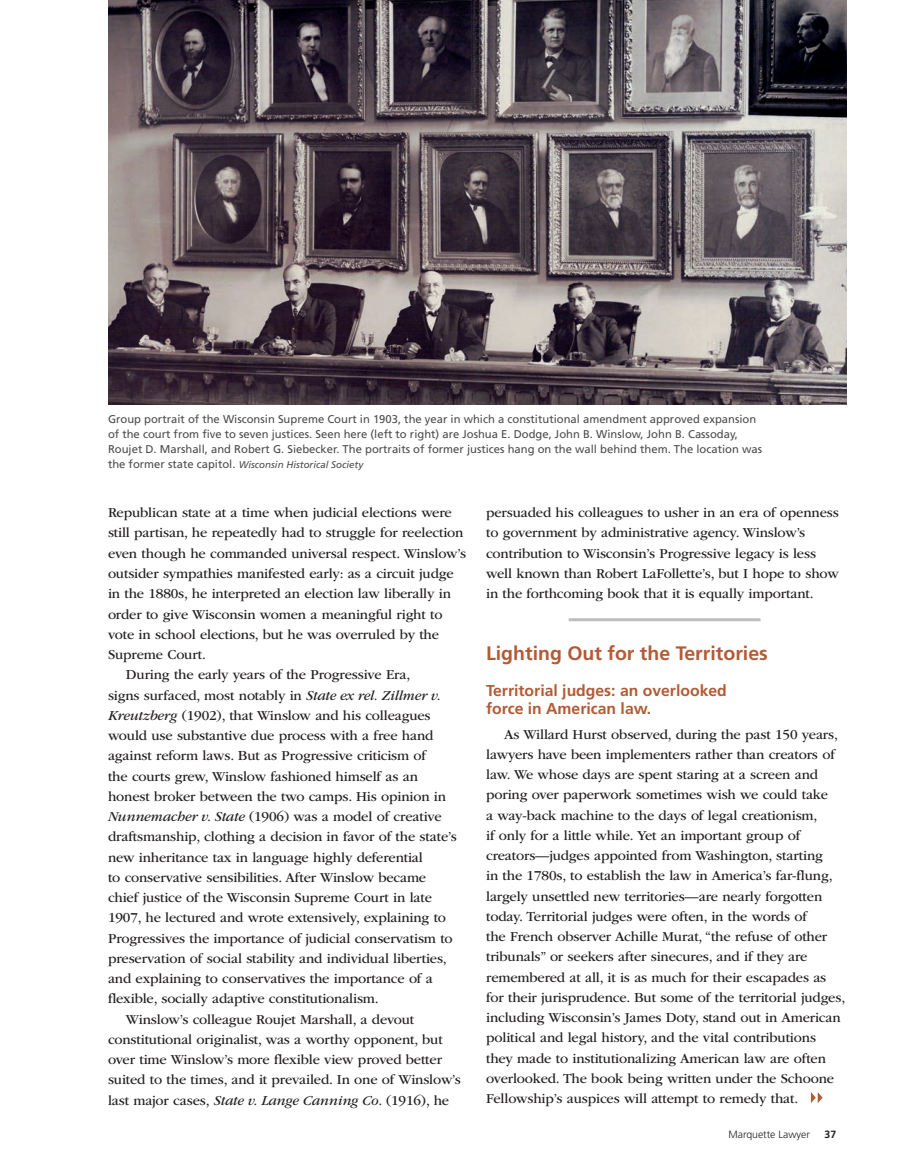
<style>
.page{position:relative;width:918px;height:1175px;background:#fff}
.page>*{position:absolute;margin:0;border:0;box-sizing:border-box;transform-origin:0 0}
.subhead_F_bold_11{font:700 19.5px "Frutiger LT Std";color:#b25b36}
.subhead_F_bold_11-2{font:700 15.75px/18px "Frutiger LT Std";color:#b25b36}
.Body_GB{font:14.25px/20.2px "ITC Garamond Std";letter-spacing:-.01em;color:#231f20}
.caption_small{font:11.25px/15px "Frutiger";color:#4b4c4d}
.Page_number_right{font:300 10.5px "Frutiger LT Std";color:#231f20}
.Page_number_right-2{font:700 10.5px "Frutiger LT Std";color:#231f20}
.caption_small-2{font:italic 9.75px "Frutiger";color:#4b4c4d}
.s1{font-style:normal;font-size:11.25px}
.s2{font-style:italic}
</style>
<div class="page">
<svg style="left:811px;top:1092px;width:12px;height:11px"></svg>
<img style="left:108px;top:0;width:738px;height:404px">
<hr style="left:569px;top:618px;width:191px;height:3px;background:#bcbdc0">
<p class="caption_small" style="left:108px;top:412px;width:656px">Group portrait of the Wisconsin Supreme Court in 1903, the year in which a constitutional amendment approved expansion of the court from five to seven justices. Seen here (left to right) are Joshua E. Dodge, John B. Winslow, John B. Cassoday,<br>Roujet D. Marshall, and Robert G. Siebecker. The portraits of former justices hang on the wall behind them. The location was</p>
<p class="caption_small-2" style="left:108px;top:459px;width:257px"><span class="s1">the former state capitol.</span> Wisconsin Historical Society</p>
<p class="Body_GB" style="left:108px;top:503px;width:360px">Republican state at a time when judicial elections were still partisan, he repeatedly had to struggle for reelection even though he commanded universal respect. Winslow’s outsider sympathies manifested early: as a circuit judge in the 1880s, he interpreted an election law liberally in order to give Wisconsin women a meaningful right to vote in school elections, but he was overruled by the Supreme Court.</p>
<p class="Body_GB" style="left:108px;top:665px;width:350px;text-indent:18px">During the early years of the Progressive Era,<br>signs surfaced, most notably in <span class="s2">State ex rel. Zillmer v.<br>Kreutzberg</span> (1902), that Winslow and his colleagues would use substantive due process with a free hand against reform laws. But as Progressive criticism of<br>the courts grew, Winslow fashioned himself as an honest broker between the two camps. His opinion in <span class="s2">Nunnemacher v. State</span> (1906) was a model of creative draftsmanship, clothing a decision in favor of the state’s new inheritance tax in language highly deferential<br>to conservative sensibilities. After Winslow became chief justice of the Wisconsin Supreme Court in late 1907, he lectured and wrote extensively, explaining to Progressives the importance of judicial conservatism to preservation of social stability and individual liberties, and explaining to conservatives the importance of a flexible, socially adaptive constitutionalism.</p>
<p class="Body_GB" style="left:108px;top:1009px;width:354px;text-indent:18px">Winslow’s colleague Roujet Marshall, a devout constitutional originalist, was a worthy opponent, but over time Winslow’s more flexible view proved better suited to the times, and it prevailed. In one of Winslow’s last major cases, <span class="s2">State v. Lange Canning Co</span>. (1916), he</p>
<p class="Body_GB" style="left:486px;top:503px;width:354px">persuaded his colleagues to usher in an era of openness to government by administrative agency. Winslow’s contribution to Wisconsin’s Progressive legacy is less well known than Robert LaFollette’s, but I hope to show in the forthcoming book that it is equally important.</p>
<p class="subhead_F_bold_11" style="left:486px;top:641px;width:283px">Lighting Out for the Territories</p>
<p class="subhead_F_bold_11-2" style="left:486px;top:681px;width:242px">Territorial judges: an overlooked force in American law.</p>
<p class="Body_GB" style="left:486px;top:724px;width:361px;text-indent:18px">As Willard Hurst observed, during the past 150 years, lawyers have been implementers rather than creators of law. We whose days are spent staring at a screen and poring over paperwork sometimes wish we could take<br>a way-back machine to the days of legal creationism,<br>if only for a little while. Yet an important group of creators—judges appointed from Washington, starting<br>in the 1780s, to establish the law in America’s far-flung, largely unsettled new territories—are nearly forgotten today. Territorial judges were often, in the words of<br>the French observer Achille Murat, “the refuse of other tribunals” or seekers after sinecures, and if they are remembered at all, it is as much for their escapades as for their jurisprudence. But some of the territorial judges, including Wisconsin’s James Doty, stand out in American political and legal history, and the vital contributions they made to institutionalizing American law are often overlooked. The book being written under the Schoone Fellowship’s auspices will attempt to remedy that.</p>
<p class="Page_number_right" style="left:729px;top:1128px;width:83px">Marquette Lawyer</p>
<p class="Page_number_right-2" style="left:825px;top:1128px;width:13px">37</p>
</div>
